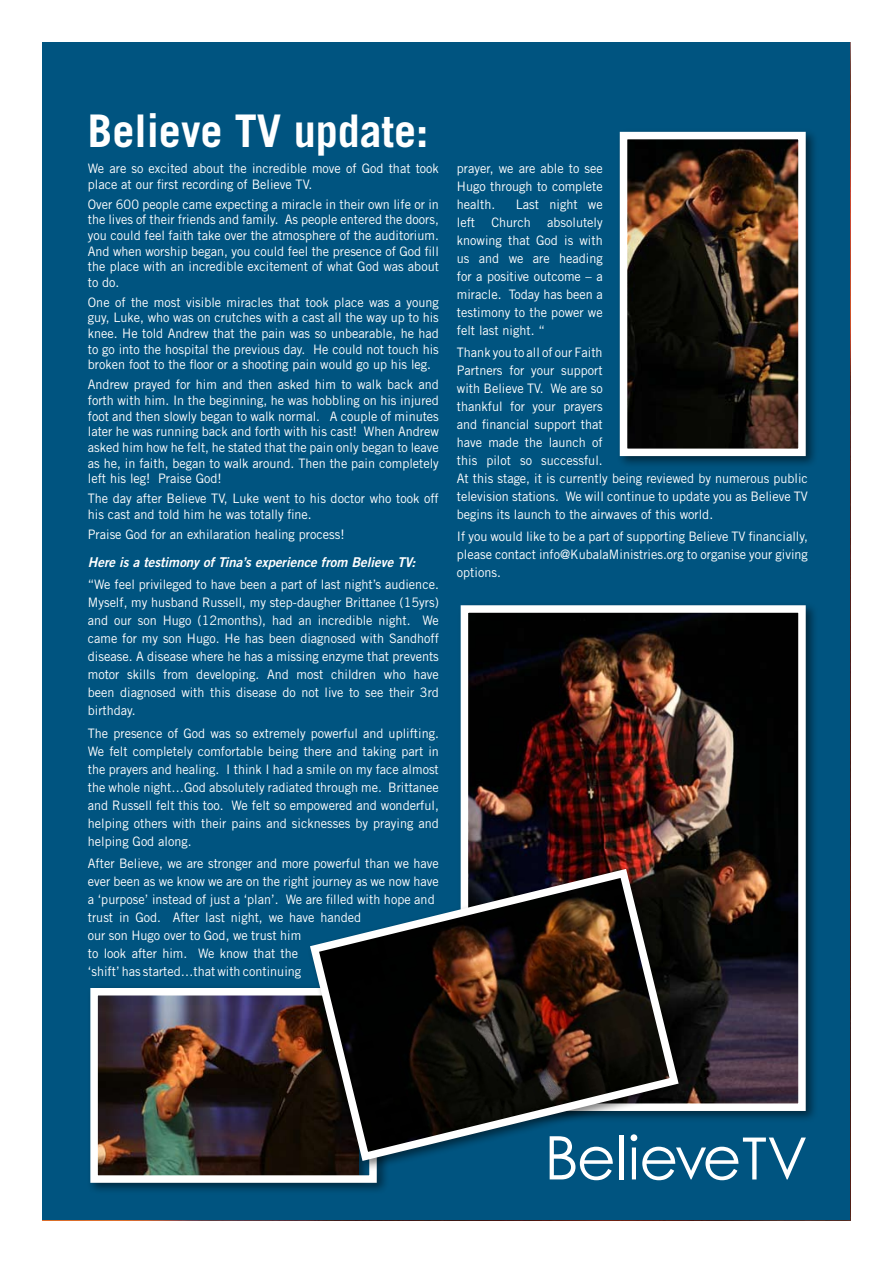
<style>
.page{position:relative;width:893px;height:1263px;background:#fff}
.page>*{position:absolute;margin:0;border:0;box-sizing:border-box;transform-origin:0 0}
.t1{font:700 45px "Trade Gothic";color:#fff}
.t2{font:italic 13.5px "Trade Gothic Bold Two";color:#fff}
.t3{font:13.05px/18px "Trade Gothic";color:#fff;text-align:justify}
</style>
<div class="page">
<div style="left:43px;top:43px;width:807px;height:1177px;background:#005480"></div>
<svg style="left:550px;top:1171px;width:62px;height:9px"></svg>
<hr style="left:620px;top:1135px;width:4px;height:44px;background:#fff">
<svg style="left:631px;top:1137px;width:175px;height:43px"></svg>
<div style="left:86px;top:984px;width:303px;height:211px;background:#000;opacity:.5"></div>
<img style="left:99px;top:997px;width:259px;height:177px">
<div style="left:90px;top:988px;width:287px;height:195px;border:8px solid #fff"></div>
<div style="left:457px;top:601px;width:361px;height:522px;background:#000;opacity:.5"></div>
<img style="left:470px;top:614px;width:327px;height:488px">
<div style="left:461px;top:605px;width:345px;height:506px;border:8px solid #fff"></div>
<div style="left:306px;top:865px;width:383px;height:306px;background:#000;opacity:.5"></div>
<svg style="left:305px;top:864px;width:378px;height:301px"></svg>
<div style="left:616px;top:128px;width:202px;height:341px;background:#000;opacity:.5"></div>
<img style="left:629px;top:141px;width:168px;height:306px">
<div style="left:620px;top:132px;width:186px;height:324px;border:8px solid #fff"></div>
<h1 class="t1" style="left:88px;top:103px;width:342px">Believe TV update:</h1>
<p class="t3" style="left:88px;top:160px;width:353px;line-height:15.6px">We are so excited about the incredible move of God that took place at our first recording of Believe TV.</p>
<p class="t3" style="left:88px;top:196px;width:353px;line-height:15.6px">Over 600 people came expecting a miracle in their own life or in the lives of their friends and family. As people entered the doors, you could feel faith take over the atmosphere of the auditorium.<br>And when worship began, you could feel the presence of God fill the place with an incredible excitement of what God was about to do.</p>
<p class="t3" style="left:88px;top:294px;width:353px;line-height:15.6px">One of the most visible miracles that took place was a young guy, Luke, who was on crutches with a cast all the way up to his knee. He told Andrew that the pain was so unbearable, he had to go into the hospital the previous day. He could not touch his broken foot to the floor or a shooting pain would go up his leg.</p>
<p class="t3" style="left:88px;top:377px;width:353px;line-height:15.6px">Andrew prayed for him and then asked him to walk back and forth with him. In the beginning, he was hobbling on his injured foot and then slowly began to walk normal. A couple of minutes later he was running back and forth with his cast! When Andrew asked him how he felt, he stated that the pain only began to leave as he, in faith, began to walk around. Then the pain completely left his leg! Praise God!</p>
<p class="t3" style="left:88px;top:491px;width:352px;line-height:15.6px">The day after Believe TV, Luke went to his doctor who took off his cast and told him he was totally fine.</p>
<p class="t3" style="left:88px;top:525px;width:258px">Praise God for an exhilaration healing process!</p>
<p class="t2" style="left:88px;top:554px;width:329px">Here is a testimony of Tina’s experience from Believe TV:</p>
<p class="t3" style="left:88px;top:575px;width:353px">“We feel privileged to have been a part of last night’s audience.<br>Myself, my husband Russell, my step-daugher Brittanee (15yrs) and our son Hugo (12months), had an incredible night. We came for my son Hugo. He has been diagnosed with Sandhoff disease. A disease where he has a missing enzyme that prevents motor skills from developing. And most children who have been diagnosed with this disease do not live to see their 3rd birthday.</p>
<p class="t3" style="left:88px;top:724px;width:353px">The presence of God was so extremely powerful and uplifting.<br>We felt completely comfortable being there and taking part in the prayers and healing. I think I had a smile on my face almost the whole night…God absolutely radiated through me. Brittanee and Russell felt this too. We felt so empowered and wonderful, helping others with their pains and sicknesses by praying and helping God along.</p>
<p class="t3" style="left:88px;top:854px;width:352px;text-align:left">After Believe, we are stronger and more powerful than we have ever been as we know we are on the right journey as we now have a ‘purpose’ instead of just a ‘plan’. We are filled with hope and trust in God. After last night, we have handed<br>our son Hugo over to God, we trust him<br>to look after him. We know that the<br>‘shift’ has started…that with continuing</p>
<p class="t3" style="left:457px;top:159px;width:147px">prayer, we are able to see Hugo through to complete health.</p>
<p class="t3" style="left:457px;top:195px;width:147px;text-indent:59px">Last night we left Church absolutely knowing that God is with us and we are heading for a positive outcome – a miracle. Today has been a testimony to the power we felt last night. “</p>
<p class="t3" style="left:457px;top:343px;width:353px;text-align:left">Thank you to all of our Faith<br>Partners for your support<br>with Believe TV. We are so<br>thankful for your prayers<br>and financial support that<br>have made the launch of<br>this pilot so successful.<br>At this stage, it is currently being reviewed by numerous public television stations. We will continue to update you as Believe TV begins its launch to the airwaves of this world.</p>
<p class="t3" style="left:457px;top:528px;width:353px">If you would like to be a part of supporting Believe TV financially, please contact info@KubalaMinistries.org to organise your giving options.</p>
</div>
